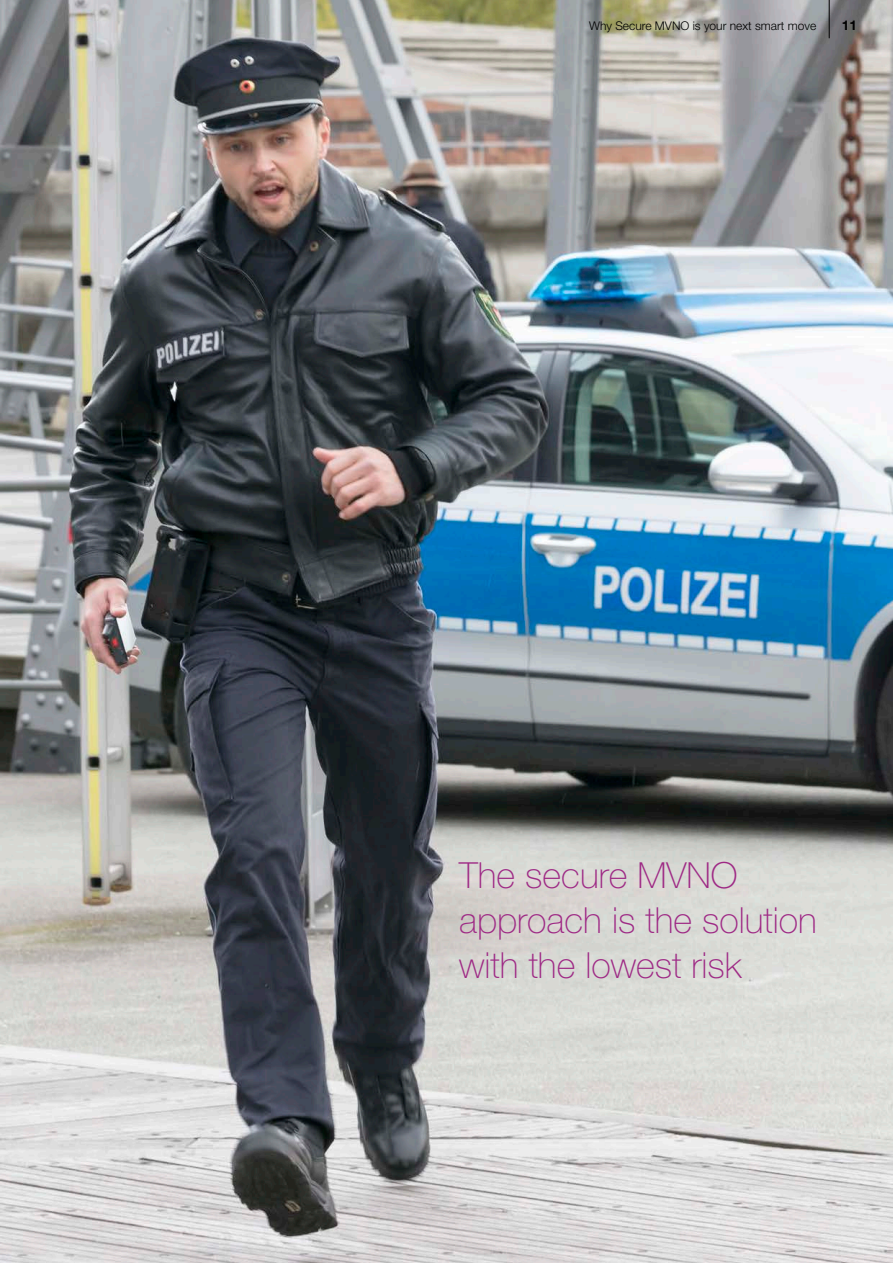
<style>
.page{position:relative;width:893px;height:1263px;background:#fff}
.page>*{position:absolute;margin:0;border:0;box-sizing:border-box;transform-origin:0 0}
.Tekstinosto{font:100 36px/45px "Helvetica Neue LT Pro";color:#9e2985}
.t1{font:700 13.5px "Helvetica Neue LT Pro";color:#000}
.t2{font:300 12px "Helvetica Neue LT Pro";color:#000}
</style>
<div class="page">
<img style="left:0;top:0;width:893px;height:1263px">
<hr style="left:829px;top:0;width:1px;height:38px;background:#000">
<p class="t2" style="left:589px;top:18px;width:229px">Why Secure MVNO is your next smart move</p>
<p class="t1" style="left:842px;top:16px;width:17px">11</p>
<p class="Tekstinosto" style="left:459px;top:852px;width:359px">The secure MVNO approach is the solution with the lowest risk</p>
</div>
